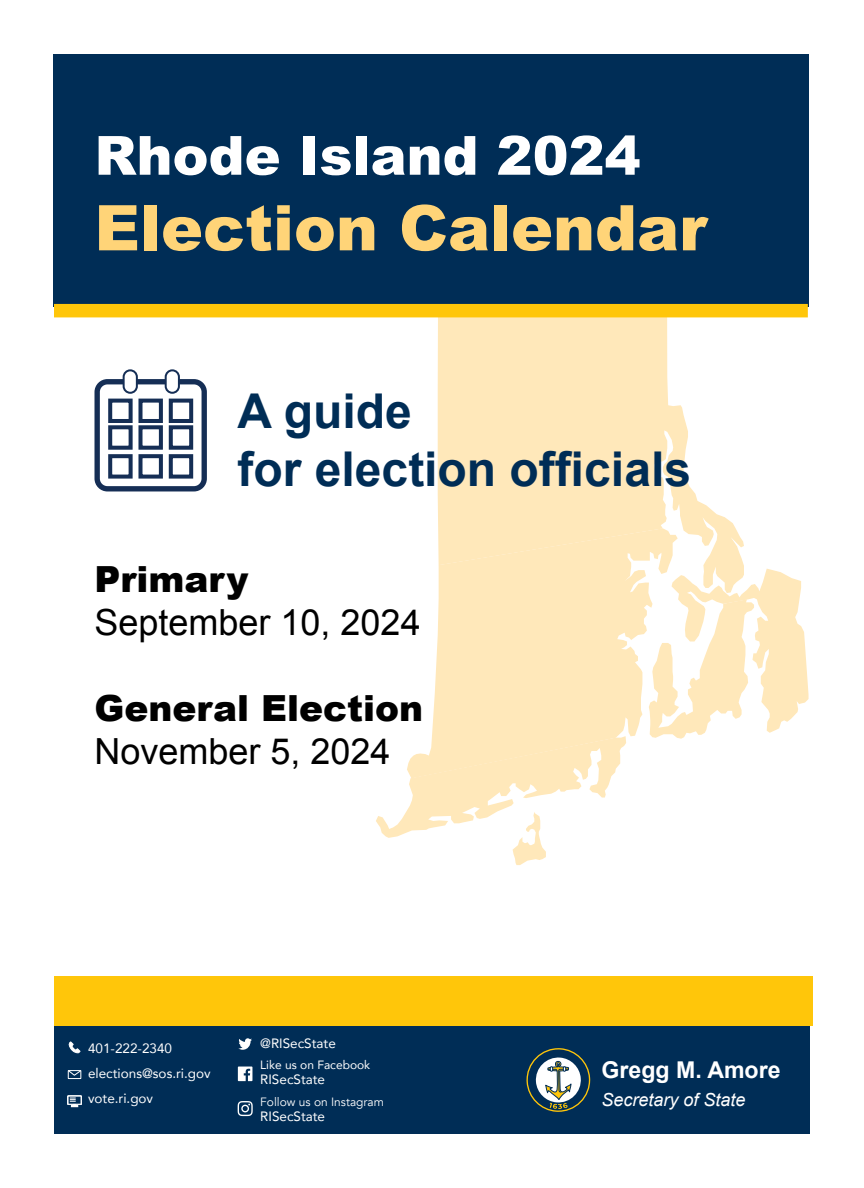
<style>
.page{position:relative;width:864px;height:1188px;background:#fff}
.page>*{position:absolute;margin:0;border:0;box-sizing:border-box;transform-origin:0 0}
.t1{font:900 63px "Arial";color:#ffd478}
.t2{font:900 54px "Arial";color:#fff}
.t3{font:700 48px/57.6px "Arial";color:#002d56}
.t4{font:900 36px/43.2px "Arial";color:#000}
.t5{font:36px/43.2px "Arial";color:#000}
.t6{font:700 23.1px "Arial";color:#fff}
.t7{font:italic 18px "Arial";color:#fff}
.t8{font:13.5px/25px "Avenir";color:#fff}
.t9{font:12px "Avenir";color:#fff}
.t10{font:12px "Avenir";color:#fff}
.s1{font-weight:900}
.s2{font-weight:400}
</style>
<div class="page">
<div style="left:53px;top:54px;width:756px;height:253px;background:#002d56"></div>
<svg style="left:438px;top:317px;width:306px;height:252px;fill:#ffe8ba"></svg>
<svg style="left:432px;top:528px;width:246px;height:209px;background:#ffe9be"></svg>
<svg style="left:649px;top:569px;width:160px;height:170px"></svg>
<svg style="left:376px;top:736px;width:250px;height:129px"></svg>
<div style="left:95px;top:379px;width:112px;height:112px;border:5px solid #152e55;border-radius:10px"></div>
<div style="left:123px;top:369px;width:15px;height:25px;border:4px solid #152e55;border-radius:6px"></div>
<div style="left:165px;top:369px;width:15px;height:25px;border:4px solid #152e55;border-radius:6px"></div>
<div style="left:54px;top:304px;width:754px;height:13px;background:#ffc60a"></div>
<div style="left:54px;top:1026px;width:756px;height:108px;background:#002d56"></div>
<svg style="left:526px;top:1048px;width:65px;height:64px"></svg>
<svg style="left:68px;top:1041px;width:12px;height:12px"></svg>
<svg style="left:238px;top:1038px;width:14px;height:12px"></svg>
<svg style="left:238px;top:1067px;width:14px;height:14px"></svg>
<svg style="left:238px;top:1101px;width:15px;height:15px"></svg>
<div style="left:68px;top:1070px;width:13px;height:9px;border:1px solid #fff"></div>
<svg style="left:68px;top:1070px;width:13px;height:6px"></svg>
<div style="left:67px;top:1096px;width:15px;height:9px;border:1px solid #fff"></div>
<div style="left:68px;top:1096px;width:13px;height:8px;border:1px solid #fff"></div>
<div style="left:54px;top:976px;width:758px;height:50px;background:#ffc60a"></div>
<svg style="left:70px;top:1098px;width:8px;height:9px"></svg>
<div style="left:169px;top:454px;width:24px;height:25px;background:#fff;border:4px solid #152e55"></div>
<div style="left:138px;top:454px;width:25px;height:25px;background:#fff;border:4px solid #152e55"></div>
<div style="left:108px;top:454px;width:25px;height:25px;background:#fff;border:4px solid #152e55"></div>
<div style="left:169px;top:425px;width:24px;height:25px;background:#fff;border:4px solid #152e55"></div>
<div style="left:138px;top:425px;width:25px;height:25px;background:#fff;border:4px solid #152e55"></div>
<div style="left:108px;top:425px;width:25px;height:25px;background:#fff;border:4px solid #152e55"></div>
<div style="left:169px;top:399px;width:24px;height:24px;background:#fff;border:4px solid #152e55"></div>
<div style="left:138px;top:399px;width:25px;height:24px;background:#fff;border:4px solid #152e55"></div>
<div style="left:108px;top:399px;width:25px;height:24px;background:#fff;border:4px solid #152e55"></div>
<div style="left:125px;top:371px;width:11px;height:21px;background:#fff;border-radius:6px"></div>
<div style="left:167px;top:371px;width:11px;height:21px;background:#fff;border-radius:6px"></div>
<p class="t2" style="left:94px;top:116px;width:548px">Rhode Island 2024</p>
<p class="t1" style="left:94px;top:182px;width:614px">Election Calendar</p>
<p class="t3" style="left:238px;top:384px;width:455px">A guide<br>for election officials</p>
<p class="t5" style="left:94px;top:558px;width:328px"><span class="s1">Primary<br></span>September 10, 2024</p>
<p class="t4" style="left:94px;top:686px;width:330px">General Election<br><span class="s2">November 5, 2024</span></p>
<p class="t8" style="left:88px;top:1035px;width:124px">401-222-2340 elections@sos.ri.gov vote.ri.gov</p>
<p class="t8" style="left:260px;top:1030px;width:77px">@RISecState</p>
<p class="t10" style="left:260px;top:1056px;width:112px">Like us on Facebook</p>
<p class="t8" style="left:260px;top:1067px;width:66px">RISecState</p>
<p class="t9" style="left:260px;top:1095px;width:125px">Follow us on Instagram</p>
<p class="t8" style="left:260px;top:1103px;width:66px">RISecState</p>
<p class="t6" style="left:602px;top:1054px;width:181px">Gregg M. Amore</p>
<p class="t7" style="left:602px;top:1088px;width:146px">Secretary of State</p>
</div>
